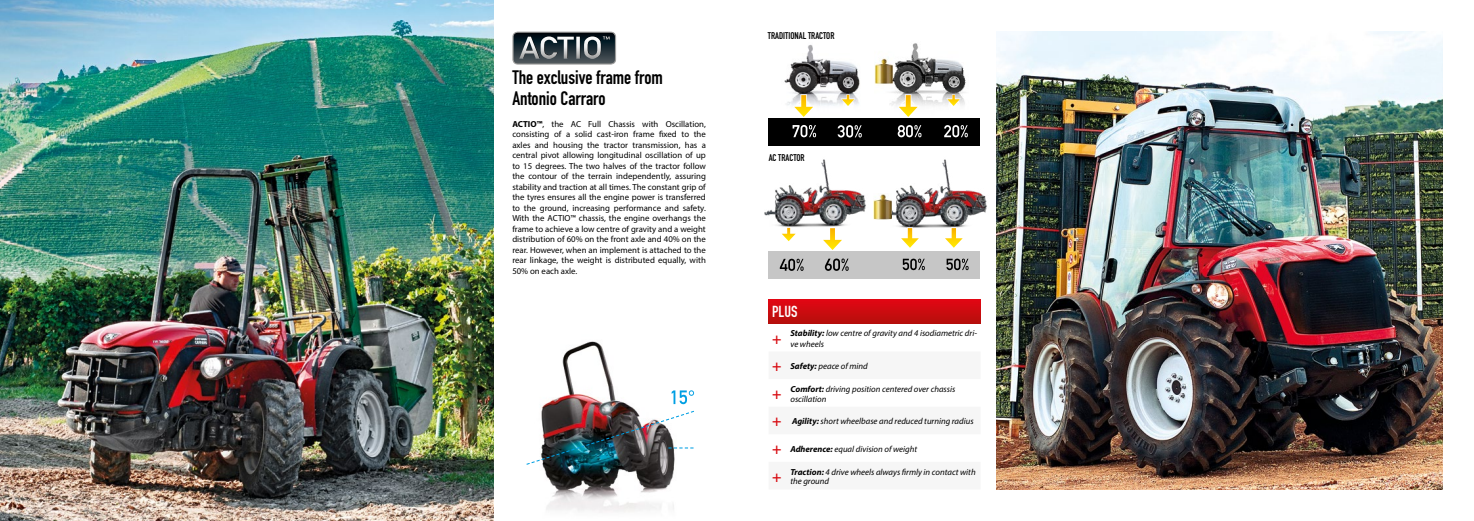
<style>
.page{position:relative;width:1474px;height:521px;background:#fff}
.page>*{position:absolute;margin:0;border:0;box-sizing:border-box;transform-origin:0 0}
.t1{font:19.25px/21px "DIN Engschrift";color:#000}
.t2{font:700 condensed 15.75px/27.6px "Myriad Pro";color:#d80f15;text-align:justify}
.t3{font:15.75px "DIN Engschrift";color:#fff}
.t4{font:9.62px "DIN Engschrift";color:#000}
.t5{font:8.75px/10.5px "Myriad Pro";color:#000;text-align:justify}
.t6{font:italic 8.75px/10.5px "Myriad Pro";color:#000}
.s1{font-weight:700}
</style>
<div class="page">
<img style="left:891px;top:159px;width:96px;height:76px">
<img style="left:764px;top:159px;width:102px;height:68px">
<img style="left:873px;top:194px;width:18px;height:26px">
<img style="left:996px;top:32px;width:446px;height:457px">
<img style="left:0;top:0;width:494px;height:521px">
<img style="left:784px;top:44px;width:76px;height:62px">
<img style="left:874px;top:43px;width:92px;height:63px">
<div style="left:768px;top:118px;width:212px;height:27px;background:#000"></div>
<svg style="left:897px;top:125px;width:24px;height:12px"></svg>
<svg style="left:792px;top:125px;width:24px;height:12px"></svg>
<svg style="left:837px;top:125px;width:24px;height:12px"></svg>
<svg style="left:800px;top:94px;width:7px;height:12px"></svg>
<svg style="left:801px;top:95px;width:5px;height:11px"></svg>
<svg style="left:794px;top:106px;width:19px;height:11px"></svg>
<svg style="left:905px;top:94px;width:6px;height:12px"></svg>
<svg style="left:905px;top:95px;width:5px;height:11px"></svg>
<svg style="left:899px;top:106px;width:19px;height:11px"></svg>
<svg style="left:840px;top:94px;width:15px;height:12px"></svg>
<div style="left:768px;top:251px;width:212px;height:27px;background:#c6c6c6"></div>
<svg style="left:902px;top:259px;width:22px;height:11px"></svg>
<svg style="left:946px;top:259px;width:22px;height:11px"></svg>
<svg style="left:824px;top:258px;width:24px;height:13px"></svg>
<svg style="left:779px;top:259px;width:24px;height:12px"></svg>
<svg style="left:830px;top:228px;width:5px;height:11px"></svg>
<svg style="left:823px;top:239px;width:19px;height:11px"></svg>
<div style="left:951px;top:227px;width:5px;height:15px;background:#f2f2f2"></div>
<div style="left:951px;top:228px;width:5px;height:14px;background:#fcbd00"></div>
<svg style="left:945px;top:237px;width:18px;height:11px"></svg>
<div style="left:907px;top:227px;width:5px;height:15px;background:#e1e1e1"></div>
<div style="left:907px;top:228px;width:5px;height:14px;background:#fcbd00"></div>
<svg style="left:901px;top:237px;width:18px;height:11px"></svg>
<svg style="left:781px;top:227px;width:15px;height:15px"></svg>
<svg style="left:944px;top:125px;width:23px;height:12px"></svg>
<svg style="left:946px;top:94px;width:15px;height:12px"></svg>
<svg style="left:768px;top:299px;width:212px;height:25px;background:#cb0a0f"></svg>
<img style="left:541px;top:341px;width:144px;height:172px">
<img style="left:526px;top:410px;width:168px;height:56px">
<svg style="left:671px;top:390px;width:23px;height:14px"></svg>
<svg style="left:512px;top:32px;width:104px;height:33px"></svg>
<img style="left:519px;top:36px;width:90px;height:23px">
<h1 class="t1" style="left:512px;top:67px;width:152px">The exclusive frame from<br>Antonio Carraro</h1>
<p class="t5" style="left:512px;top:118px;width:195px"><span class="s1">ACTIO™</span>, the AC Full Chassis with Oscillation, consisting of a solid cast-iron frame fixed to the axles and housing the tractor transmission, has a central pivot allowing longitudinal oscillation of up to 15 degrees. The two halves of the tractor follow the contour of the terrain independently, assuring stability and traction at all times. The constant grip of the tyres ensures all the engine power is transferred to the ground, increasing performance and safety.<br>With the ACTIO™ chassis, the engine overhangs the frame to achieve a low centre of gravity and a weight distribution of 60% on the front axle and 40% on the rear. However, when an implement is attached to the rear linkage, the weight is distributed equally, with 50% on each axle.</p>
<p class="t4" style="left:768px;top:30px;width:68px">TRADITIONAL TRACTOR</p>
<p class="t4" style="left:768px;top:152px;width:38px">AC TRACTOR</p>
<h2 class="t3" style="left:772px;top:303px;width:27px">PLUS</h2>
<h2 class="t2" style="left:772px;top:324px;width:11px">+ + + + + +</h2>
<p class="t6" style="left:790px;top:328px;width:188px"><span class="s1">Stability:</span> low centre of gravity and 4 isodiametric dri&shy;ve wheels</p>
<p class="t6" style="left:790px;top:361px;width:79px"><span class="s1">Safety:</span> peace of mind</p>
<p class="t6" style="left:790px;top:383px;width:166px"><span class="s1">Comfort:</span> driving position centered over chassis oscillation</p>
<p class="t6" style="left:792px;top:416px;width:183px"><span class="s1">Agility:</span> short wheelbase and reduced turning radius</p>
<p class="t6" style="left:790px;top:444px;width:128px"><span class="s1">Adherence:</span> equal division of weight</p>
<p class="t6" style="left:790px;top:467px;width:187px;line-height:9.6px"><span class="s1">Traction:</span> 4 drive wheels always firmly in contact with the ground</p>
</div>
